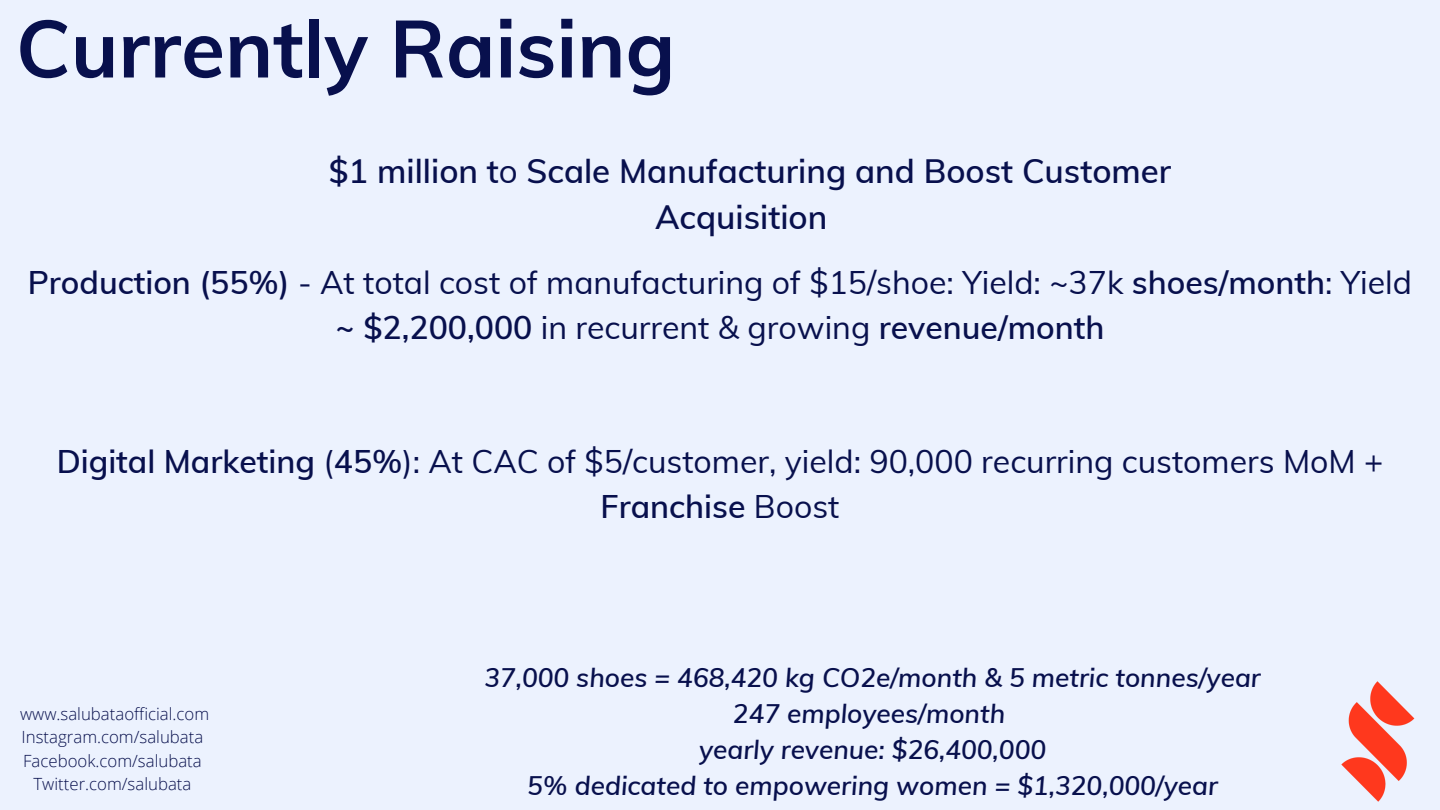
<style>
.page{position:relative;width:1440px;height:810px;background:#ecf2fe}
.page>*{position:absolute;margin:0;border:0;box-sizing:border-box;transform-origin:0 0}
.t1{font:700 80px "Muli";color:#08104d}
.t2{font:600 33px/45.8px "Muli";color:#08104d;text-align:center}
.t3{font:32px/44.7px "Muli";color:#08104d;text-align:center}
.t4{font:italic 600 26.2px "Muli";color:#08104d}
.t5{font:300 16.8px "Open Sans";color:#08104d}
.s1{font-weight:400}
.s2{font-weight:600}
</style>
<div class="page">
<img style="left:1341px;top:681px;width:74px;height:121px">
<p class="t1" style="left:16px;top:-3px;width:661px">Currently Raising</p>
<p class="t2" style="left:329px;top:148px;width:844px">$1 million t<span class="s1">o</span> Scale Manufacturing and Boost Customer<br>Acquisition</p>
<p class="t3" style="left:28px;top:260px;width:1386px"><span class="s2">Production (55%)</span> - At total cost of manufacturing of $15/shoe: Yield: ~37k <span class="s2">shoes/month</span>: Yield <span class="s2">~ $2,200,000</span> in recurrent &amp; growing <span class="s2">revenue/month</span></p>
<p class="t3" style="left:57px;top:438px;width:1328px"><span class="s2">Digital Marketing</span> (<span class="s2">45%</span>): At CAC of $5/customer, yield: 90,000 recurring customers MoM +<br><span class="s2">Franchise</span> Boost</p>
<p class="t5" style="left:20px;top:702px;width:191px">www.salubataofficial.com</p>
<p class="t5" style="left:22px;top:725px;width:183px">Instagram.com/salubata</p>
<p class="t5" style="left:23px;top:749px;width:180px">Facebook.com/salubata</p>
<p class="t5" style="left:34px;top:772px;width:159px">Twitter.com/salubata</p>
<p class="t4" style="left:484px;top:660px;width:778px">37,000 shoes = 468,420 kg CO2e/month &amp; 5 metric tonnes/year</p>
<p class="t4" style="left:733px;top:696px;width:274px">247 employees/month</p>
<p class="t4" style="left:699px;top:732px;width:349px">yearly revenue: $26,400,000</p>
<p class="t4" style="left:527px;top:768px;width:692px">5% dedicated to empowering women = $1,320,000/year</p>
</div>
